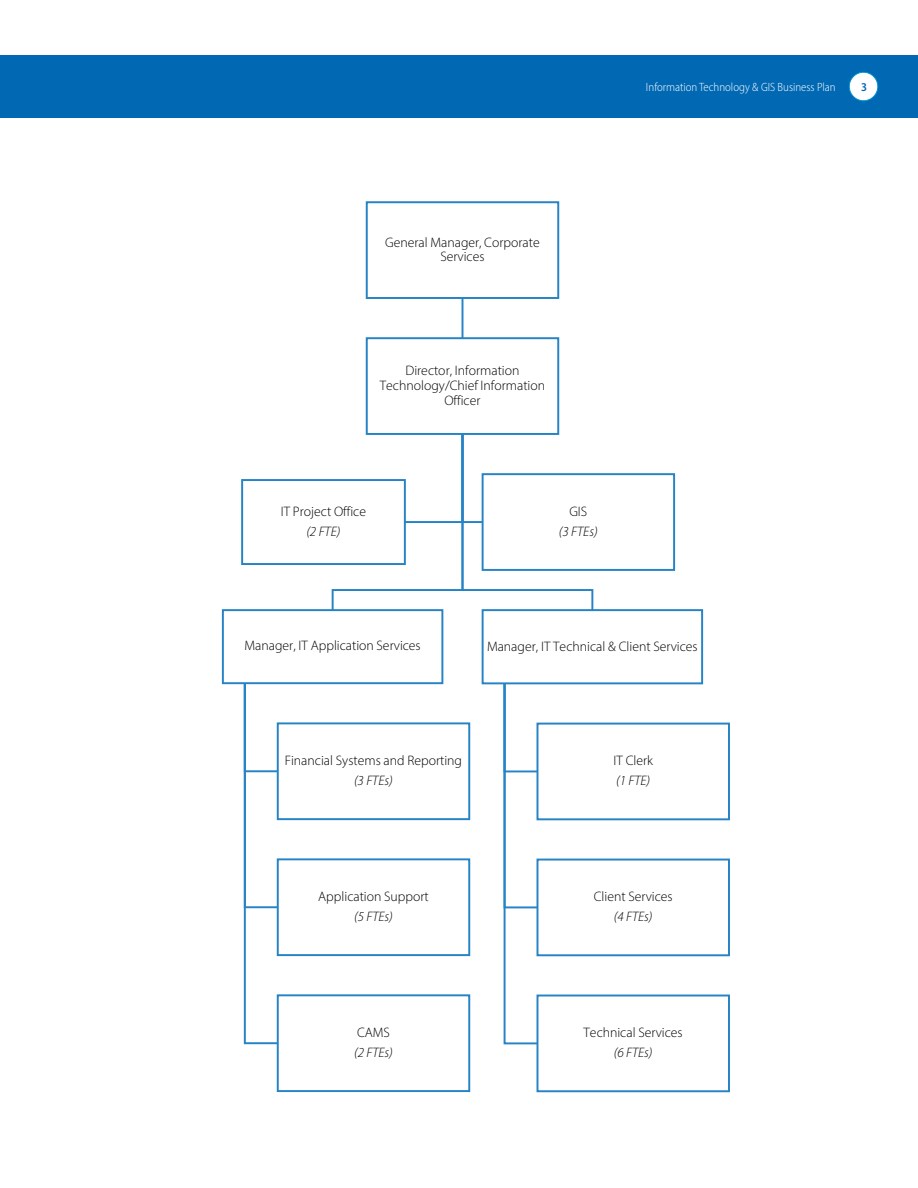
<style>
.page{position:relative;width:918px;height:1188px;background:#fff}
.page>*{position:absolute;margin:0;border:0;box-sizing:border-box;transform-origin:0 0}
.t1{font:300 13.8px/20.4px "Myriad Pro";color:#000;text-align:center}
.t2{font:italic 300 13.8px/20.4px "Myriad Pro";color:#000}
.t3{font:300 semi-condensed 12px "Myriad Pro";color:#fff}
.t4{font:600 semi-condensed 12px "Myriad Pro";color:#0168b3}
.s1{font-style:italic}
.s2{font-style:normal}
</style>
<div class="page">
<div style="left:0;top:55px;width:918px;height:62px;background:#0168b3"></div>
<svg style="left:503px;top:684px;width:36px;height:361px"></svg>
<svg style="left:243px;top:684px;width:37px;height:361px"></svg>
<svg style="left:331px;top:432px;width:263px;height:180px"></svg>
<hr style="left:462px;top:298px;width:1px;height:40px;background:#2683c6">
<div style="left:366px;top:202px;width:193px;height:97px;border:2px solid #2683c6"></div>
<div style="left:366px;top:337px;width:193px;height:98px;border:2px solid #2683c6"></div>
<div style="left:222px;top:609px;width:221px;height:75px;border:2px solid #2683c6"></div>
<div style="left:277px;top:722px;width:193px;height:98px;border:2px solid #2683c6"></div>
<div style="left:277px;top:858px;width:193px;height:98px;border:2px solid #2683c6"></div>
<div style="left:277px;top:994px;width:193px;height:98px;border:2px solid #2683c6"></div>
<div style="left:482px;top:609px;width:221px;height:75px;border:2px solid #2683c6"></div>
<div style="left:537px;top:723px;width:193px;height:97px;border:2px solid #2683c6"></div>
<div style="left:537px;top:859px;width:193px;height:97px;border:2px solid #2683c6"></div>
<div style="left:537px;top:995px;width:193px;height:97px;border:2px solid #2683c6"></div>
<div style="left:241px;top:479px;width:165px;height:86px;border:2px solid #2683c6"></div>
<div style="left:482px;top:473px;width:193px;height:98px;border:2px solid #2683c6"></div>
<div style="left:849px;top:72px;width:29px;height:29px;background:#fff;border-radius:50%"></div>
<div style="left:849px;top:72px;width:29px;height:29px;border:1px solid #0093d0;border-radius:50%"></div>
<p class="t3" style="left:646px;top:79px;width:191px">Information Technology &amp; GIS Business Plan</p>
<p class="t4" style="left:861px;top:79px;width:7px">3</p>
<p class="t1" style="left:385px;top:235px;width:156px;line-height:14.7px">General Manager, Corporate<br>Services</p>
<p class="t1" style="left:380px;top:363px;width:167px;line-height:14.5px">Director, Information<br>Technology/Chief Information<br>Officer</p>
<p class="t1" style="left:281px;top:501px;width:87px">IT Project Office <span class="s1">(2 FTE)</span></p>
<p class="t2" style="left:559px;top:501px;width:40px;text-align:center"><span class="s2">GIS<br></span>(3 FTEs)</p>
<p class="t1" style="left:245px;top:636px;width:178px">Manager, IT Application Services</p>
<p class="t1" style="left:487px;top:636px;width:212px">Manager, IT Technical &amp; Client Services</p>
<p class="t1" style="left:285px;top:750px;width:179px">Financial Systems and Reporting <span class="s1">(3 FTEs)</span></p>
<p class="t1" style="left:613px;top:750px;width:41px;text-align:left">IT Clerk <span class="s1">(1 FTE)</span></p>
<p class="t1" style="left:318px;top:886px;width:112px">Application Support <span class="s1">(5 FTEs)</span></p>
<p class="t1" style="left:594px;top:886px;width:80px">Client Services <span class="s1">(4 FTEs)</span></p>
<p class="t2" style="left:354px;top:1022px;width:40px"><span class="s2">CAMS </span>(2 FTEs)</p>
<p class="t1" style="left:584px;top:1022px;width:101px">Technical Services <span class="s1">(6 FTEs)</span></p>
</div>
